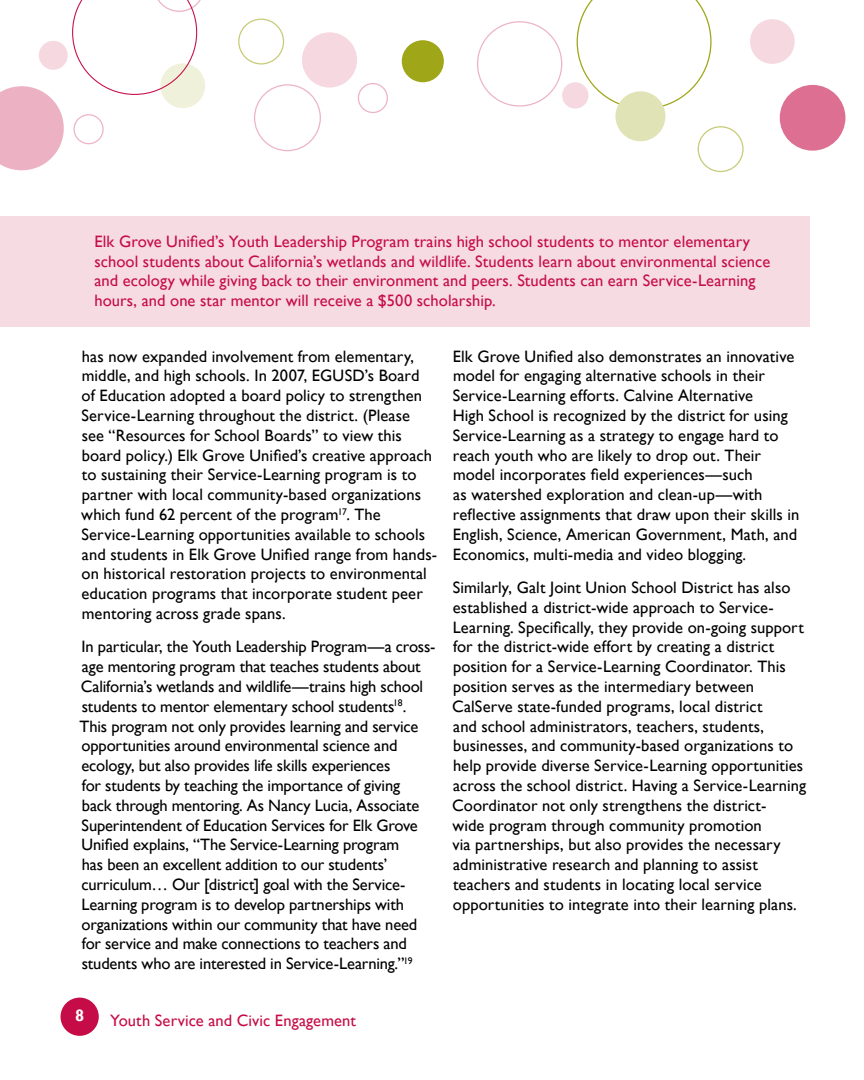
<style>
.page{position:relative;width:864px;height:1080px;background:#fff}
.page>*{position:absolute;margin:0;border:0;box-sizing:border-box;transform-origin:0 0}
.t1{font:16.5px/19.8px "Gill Sans";color:#000}
.t2{font:16.5px/19.8px "Gill Sans";letter-spacing:.005em;color:#c60c46}
.t3{font:700 16.5px "Gill Sans";color:#fff}
</style>
<div class="page">
<div style="left:750px;top:19px;width:45px;height:45px;background:#f6d8e1;border-radius:50%"></div>
<div style="left:160px;top:63px;width:45px;height:45px;background:#f0f1da;border-radius:50%"></div>
<div style="left:302px;top:32px;width:55px;height:56px;background:#f6d8e1;border-radius:50%"></div>
<div style="left:358px;top:83px;width:30px;height:30px;border:1px solid #edb4c6;border-radius:50%"></div>
<div style="left:402px;top:40px;width:42px;height:42px;background:#9fa617;border-radius:50%"></div>
<svg style="left:577px;top:0;width:135px;height:109px"></svg>
<div style="left:562px;top:82px;width:26px;height:27px;background:#f6d8e1;border-radius:50%"></div>
<div style="left:254px;top:84px;width:67px;height:67px;border:1px solid #edb4c6;border-radius:50%"></div>
<div style="left:238px;top:19px;width:46px;height:46px;border:1px solid #c7cb78;border-radius:50%"></div>
<div style="left:39px;top:41px;width:29px;height:29px;background:#f6d8e1;border-radius:50%"></div>
<div style="left:615px;top:91px;width:50px;height:50px;background:#e0e3b5;border-radius:50%"></div>
<svg style="left:0;top:86px;width:64px;height:84px"></svg>
<div style="left:698px;top:126px;width:46px;height:46px;border:1px solid #c7cb78;border-radius:50%"></div>
<div style="left:780px;top:85px;width:65px;height:66px;background:#dd7092;border-radius:50%"></div>
<div style="left:74px;top:114px;width:30px;height:30px;border:1px solid #edb4c6;border-radius:50%"></div>
<svg style="left:72px;top:0;width:133px;height:95px"></svg>
<div style="left:61px;top:998px;width:38px;height:38px;background:#c60c46;border-radius:50%"></div>
<div style="left:0;top:216px;width:810px;height:111px;background:#f6dbe3"></div>
<p class="t2" style="left:94px;top:232px;width:677px">Elk Grove Unified’s Youth Leadership Program trains high school students to mentor elementary school students about California’s wetlands and wildlife. Students learn about environmental science and ecology while giving back to their environment and peers. Students can earn Service-Learning hours, and one star mentor will receive a $500 scholarship.</p>
<p class="t1" style="left:81px;top:347px;width:357px">has now expanded involvement from elementary, middle, and high schools. In 2007, EGUSD’s Board<br>of Education adopted a board policy to strengthen Service-Learning throughout the district. (Please<br>see “Resources for School Boards” to view this board policy.) Elk Grove Unified’s creative approach to sustaining their Service-Learning program is to partner with local community-based organizations which fund 62 percent of the program<sup>17</sup>. The Service-Learning opportunities available to schools and students in Elk Grove Unified range from hands&shy;on historical restoration projects to environmental education programs that incorporate student peer mentoring across grade spans.</p>
<p class="t1" style="left:80px;top:637px;width:358px">In particular, the Youth Leadership Program—a cross&shy;age mentoring program that teaches students about California’s wetlands and wildlife—trains high school students to mentor elementary school students<sup>18</sup>.<br>This program not only provides learning and service opportunities around environmental science and ecology, but also provides life skills experiences<br>for students by teaching the importance of giving<br>back through mentoring. As Nancy Lucia, Associate Superintendent of Education Services for Elk Grove Unified explains, “The Service-Learning program<br>has been an excellent addition to our students’ curriculum… Our [district] goal with the Service-Learning program is to develop partnerships with organizations within our community that have need for service and make connections to teachers and students who are interested in Service-Learning.”<sup>19</sup></p>
<p class="t3" style="left:75px;top:1006px;width:11px">8</p>
<p class="t2" style="left:110px;top:1011px;width:248px">Youth Service and Civic Engagement</p>
<p class="t1" style="left:453px;top:347px;width:348px">Elk Grove Unified also demonstrates an innovative model for engaging alternative schools in their Service-Learning efforts. Calvine Alternative<br>High School is recognized by the district for using Service-Learning as a strategy to engage hard to reach youth who are likely to drop out. Their model incorporates field experiences—such<br>as watershed exploration and clean-up—with reflective assignments that draw upon their skills in English, Science, American Government, Math, and Economics, multi-media and video blogging.</p>
<p class="t1" style="left:452px;top:578px;width:355px">Similarly, Galt Joint Union School District has also established a district-wide approach to Service-Learning. Specifically, they provide on-going support for the district-wide effort by creating a district position for a Service-Learning Coordinator. This position serves as the intermediary between CalServe state-funded programs, local district<br>and school administrators, teachers, students, businesses, and community-based organizations to help provide diverse Service-Learning opportunities across the school district. Having a Service-Learning Coordinator not only strengthens the district-<br>wide program through community promotion<br>via partnerships, but also provides the necessary administrative research and planning to assist teachers and students in locating local service opportunities to integrate into their learning plans.</p>
</div>
